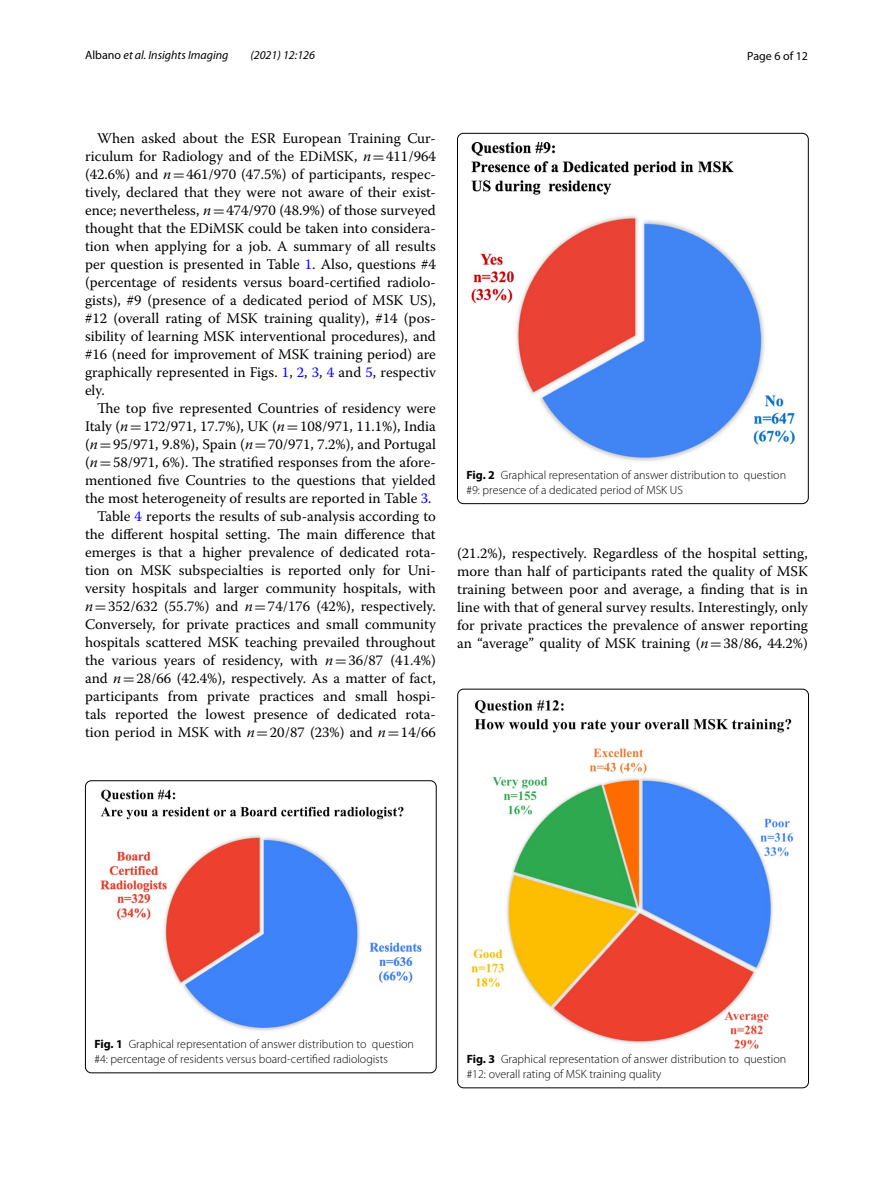
<style>
.page{position:relative;width:893px;height:1187px;background:#fff}
.page>*{position:absolute;margin:0;border:0;box-sizing:border-box;transform-origin:0 0}
.t1{font:14.7px/18px "Warnock Pro";color:#000;text-align:justify}
.t2{font:300 12px/15px "Myriad Pro";color:#000}
.t3{font:italic 12px "Myriad Pro";color:#000}
.t4{font:12px "Myriad Pro";color:#000}
.s1{font-style:normal}
.s2{font-style:italic}
.s3{font-family:"MTSY"}
.s4{color:#00f}
.s5{font-weight:700}
</style>
<div class="page">
<img style="left:100px;top:789px;width:322px;height:242px">
<div style="left:85px;top:780px;width:351px;height:292px;border:1px solid #000;border-radius:6px"></div>
<img style="left:471px;top:142px;width:323px;height:319px">
<div style="left:457px;top:133px;width:351px;height:371px;border:1px solid #000;border-radius:6px"></div>
<img style="left:471px;top:700px;width:323px;height:348px">
<div style="left:457px;top:689px;width:352px;height:398px;border:1px solid #000;border-radius:6px"></div>
<p class="t3" style="left:85px;top:48px;width:145px"><span class="s1">Albano</span> et al. Insights Imaging</p>
<p class="t3" style="left:250px;top:48px;width:66px">(2021) 12:126</p>
<p class="t4" style="left:747px;top:48px;width:62px">Page 6 of 12</p>
<p class="t1" style="left:85px;top:128px;width:352px;text-indent:12px">When asked about the ESR European Training Cur&shy;riculum for Radiology and of the EDiMSK, <span class="s2">n</span><span class="s3">=</span>411/964 (42.6%) and <span class="s2">n</span><span class="s3">=</span>461/970 (47.5%) of participants, respec&shy;tively, declared that they were not aware of their exist&shy;ence; nevertheless, <span class="s2">n</span><span class="s3">=</span>474/970 (48.9%) of those surveyed thought that the EDiMSK could be taken into considera&shy;tion when applying for a job. A summary of all results per question is presented in Table <span class="s4">1</span>. Also, questions #4 (percentage of residents versus board-certified radiolo&shy;gists), #9 (presence of a dedicated period of MSK US), #12 (overall rating of MSK training quality), #14 (pos&shy;sibility of learning MSK interventional procedures), and #16 (need for improvement of MSK training period) are graphically represented in Figs. <span class="s4">1</span>, <span class="s4">2</span>, <span class="s4">3</span>, <span class="s4">4</span> and <span class="s4">5</span>, respectiv ely.</p>
<p class="t1" style="left:85px;top:398px;width:352px;text-align:right">The top five represented Countries of residency were Italy (<span class="s2">n</span><span class="s3">=</span>172/971, 17.7%), UK (<span class="s2">n</span><span class="s3">=</span>108/971, 11.1%), India (<span class="s2">n</span><span class="s3">=</span>95/971, 9.8%), Spain (<span class="s2">n</span><span class="s3">=</span>70/971, 7.2%), and Portugal (<span class="s2">n</span><span class="s3">=</span>58/971, 6%). The stratified responses from the afore&shy;mentioned five Countries to the questions that yielded the most heterogeneity of results are reported in Table <span class="s4">3</span>.<br>Table <span class="s4">4</span> reports the results of sub-analysis according to the different hospital setting. The main difference that emerges is that a higher prevalence of dedicated rota&shy;tion on MSK subspecialties is reported only for Uni&shy;versity hospitals and larger community hospitals, with <span class="s2">n</span><span class="s3">=</span>352/632 (55.7%) and <span class="s2">n</span><span class="s3">=</span>74/176 (42%), respectively.<br>Conversely, for private practices and small community hospitals scattered MSK teaching prevailed throughout the various years of residency, with <span class="s2">n</span><span class="s3">=</span>36/87 (41.4%) and <span class="s2">n</span><span class="s3">=</span>28/66 (42.4%), respectively. As a matter of fact, participants from private practices and small hospi&shy;tals reported the lowest presence of dedicated rota&shy;tion period in MSK with <span class="s2">n</span><span class="s3">=</span>20/87 (23%) and <span class="s2">n</span><span class="s3">=</span>14/66</p>
<p class="t2" style="left:466px;top:468px;width:321px"><span class="s5">Fig. 2</span> Graphical representation of answer distribution to question #9: presence of a dedicated period of MSK US</p>
<p class="t1" style="left:457px;top:543px;width:352px">(21.2%), respectively. Regardless of the hospital setting, more than half of participants rated the quality of MSK training between poor and average, a finding that is in line with that of general survey results. Interestingly, only for private practices the prevalence of answer reporting an “average” quality of MSK training (<span class="s2">n</span><span class="s3">=</span>38/86, 44.2%)</p>
<p class="t2" style="left:94px;top:1036px;width:321px"><span class="s5">Fig. 1</span> Graphical representation of answer distribution to question #4: percentage of residents versus board-certified radiologists</p>
<p class="t2" style="left:467px;top:1051px;width:321px"><span class="s5">Fig. 3</span> Graphical representation of answer distribution to question #12: overall rating of MSK training quality</p>
</div>
